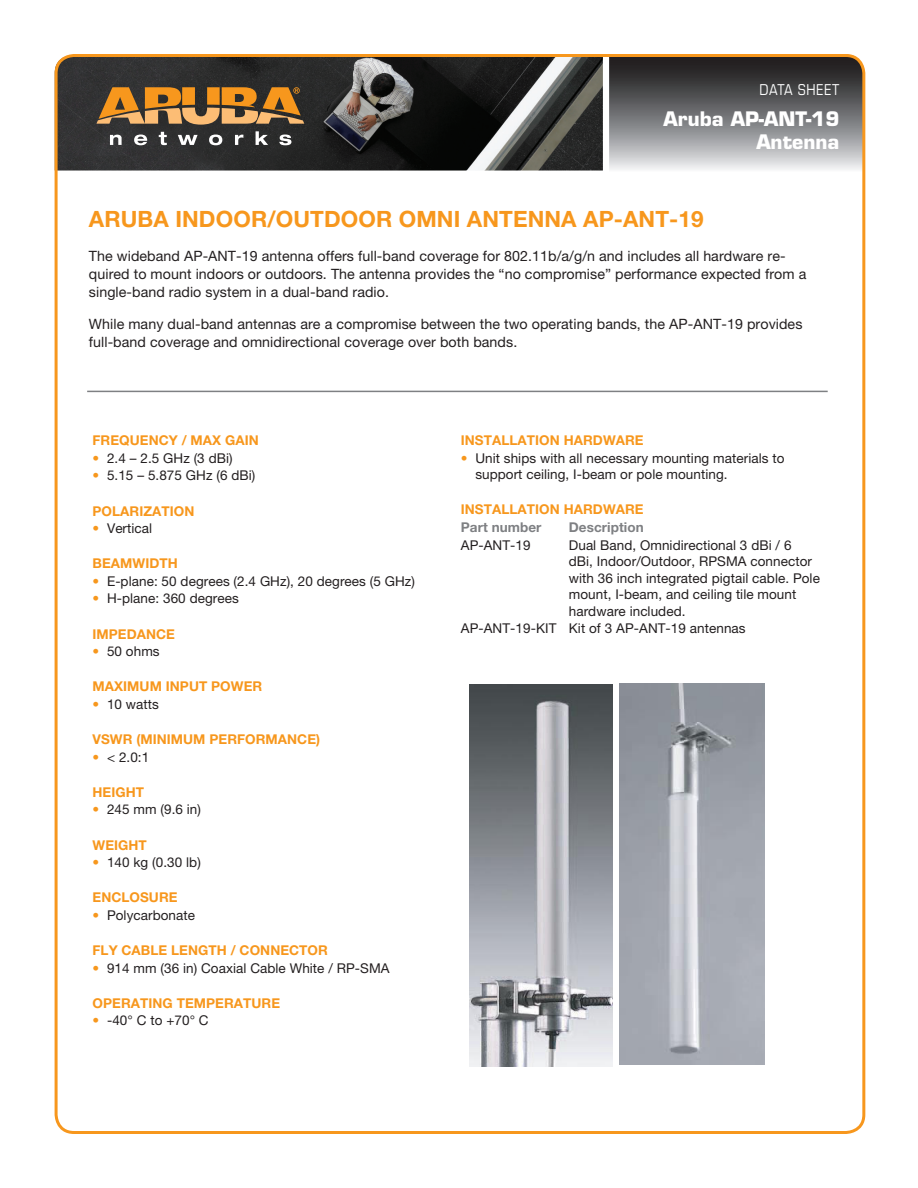
<style>
.page{position:relative;width:918px;height:1188px;background:#fff}
.page>*{position:absolute;margin:0;border:0;box-sizing:border-box;transform-origin:0 0}
.Intro_Paragraph{font:700 22.5px "Helvetica Neue LT Std";letter-spacing:.005em;color:#f7971d}
.t1{font:700 19.5px/22.5px "Eurostile LT Std";color:#fff;text-align:right}
.t2{font:condensed 15px "Eurostile LT Std";letter-spacing:.035em;color:#fff}
.Intro_Paragraph-2{font:14.25px/18px "Helvetica Neue LT Std";letter-spacing:.005em;color:#231f20}
.t3{font:13.5px/16.5px "Helvetica Neue LT Std";letter-spacing:.005em;color:#231f20}
.t4{font:700 13.5px "Helvetica Neue LT Std";letter-spacing:.005em;color:#f7971d}
.t5{font:700 13.5px "Helvetica Neue LT Std";letter-spacing:.005em;color:#7e8083}
.s1{font-weight:700;color:#f7971d}
</style>
<div class="page">
<svg style="left:609px;top:55px;width:255px;height:115px;background:#797776"></svg>
<img style="left:55px;top:55px;width:548px;height:116px">
<svg style="left:96px;top:87px;width:208px;height:38px;background:#a57437"></svg>
<svg style="left:110px;top:135px;width:12px;height:10px"></svg>
<svg style="left:134px;top:135px;width:13px;height:10px"></svg>
<svg style="left:159px;top:132px;width:8px;height:13px"></svg>
<svg style="left:178px;top:135px;width:20px;height:10px"></svg>
<svg style="left:209px;top:135px;width:13px;height:10px"></svg>
<svg style="left:235px;top:135px;width:8px;height:10px"></svg>
<svg style="left:256px;top:131px;width:12px;height:14px"></svg>
<svg style="left:279px;top:135px;width:12px;height:10px"></svg>
<hr style="left:87px;top:391px;width:741px;height:1px;background:#7e8083">
<img style="left:469px;top:684px;width:143px;height:382px">
<img style="left:619px;top:683px;width:146px;height:382px">
<p class="t2" style="left:759px;top:81px;width:81px">DATA SHEET</p>
<p class="t1" style="left:664px;top:108px;width:177px">Aruba AP-ANT-19<br>Antenna</p>
<p class="Intro_Paragraph" style="left:89px;top:205px;width:616px">ARUBA INDOOR/OUTDOOR OMNI ANTENNA AP-ANT-19</p>
<p class="Intro_Paragraph-2" style="left:89px;top:247px;width:719px">The wideband AP-ANT-19 antenna offers full-band coverage for 802.11b/a/g/n and includes all hardware re&shy;quired to mount indoors or outdoors. The antenna provides the “no compromise” performance expected from a single-band radio system in a dual-band radio.</p>
<p class="Intro_Paragraph-2" style="left:89px;top:315px;width:715px">While many dual-band antennas are a compromise between the two operating bands, the AP-ANT-19 provides full-band coverage and omnidirectional coverage over both bands.</p>
<p class="t4" style="left:93px;top:432px;width:168px">FREQUENCY / MAX GAIN</p>
<p class="t3" style="left:93px;top:450px;width:142px"><span class="s1">•</span> 2.4 – 2.5 GHz (3 dBi)</p>
<p class="t3" style="left:93px;top:467px;width:164px"><span class="s1">•</span> 5.15 – 5.875 GHz (6 dBi)</p>
<p class="t4" style="left:93px;top:502px;width:103px">POLARIZATION</p>
<p class="t3" style="left:93px;top:520px;width:61px"><span class="s1">•</span> Vertical</p>
<p class="t4" style="left:93px;top:555px;width:87px">BEAMWIDTH</p>
<p class="t3" style="left:93px;top:573px;width:324px"><span class="s1">•</span> E-plane: 50 degrees (2.4 GHz), 20 degrees (5 GHz)</p>
<p class="t3" style="left:93px;top:590px;width:148px"><span class="s1">•</span> H-plane: 360 degrees</p>
<p class="t4" style="left:93px;top:625px;width:84px">IMPEDANCE</p>
<p class="t3" style="left:93px;top:643px;width:69px"><span class="s1">•</span> 50 ohms</p>
<p class="t4" style="left:93px;top:678px;width:171px">MAXIMUM INPUT POWER</p>
<p class="t3" style="left:93px;top:696px;width:68px"><span class="s1">•</span> 10 watts</p>
<p class="t4" style="left:93px;top:731px;width:229px">VSWR (MINIMUM PERFORMANCE)</p>
<p class="t3" style="left:93px;top:748px;width:58px"><span class="s1">•</span> &lt; 2.0:1</p>
<p class="t4" style="left:93px;top:784px;width:53px">HEIGHT</p>
<p class="t3" style="left:93px;top:801px;width:110px"><span class="s1">•</span> 245 mm (9.6 in)</p>
<p class="t4" style="left:93px;top:836px;width:56px">WEIGHT</p>
<p class="t3" style="left:93px;top:854px;width:110px"><span class="s1">•</span> 140 kg (0.30 lb)</p>
<p class="t4" style="left:93px;top:889px;width:87px">ENCLOSURE</p>
<p class="t3" style="left:93px;top:907px;width:104px"><span class="s1">•</span> Polycarbonate</p>
<p class="t4" style="left:93px;top:942px;width:237px">FLY CABLE LENGTH / CONNECTOR</p>
<p class="t3" style="left:93px;top:959px;width:299px"><span class="s1">•</span> 914 mm (36 in) Coaxial Cable White / RP-SMA</p>
<p class="t4" style="left:93px;top:995px;width:189px">OPERATING TEMPERATURE</p>
<p class="t3" style="left:93px;top:1012px;width:118px"><span class="s1">•</span> -40° C to +70° C</p>
<p class="t4" style="left:461px;top:432px;width:184px">INSTALLATION HARDWARE</p>
<p class="t3" style="left:475px;top:450px;width:311px;text-indent:-14px"><span class="s1">•</span> Unit ships with all necessary mounting materials to support ceiling, I-beam or pole mounting.</p>
<p class="t4" style="left:461px;top:501px;width:184px">INSTALLATION HARDWARE</p>
<p class="t5" style="left:461px;top:519px;width:82px">Part number</p>
<p class="t5" style="left:569px;top:519px;width:76px">Description</p>
<p class="t3" style="left:461px;top:536px;width:71px">AP-ANT-19</p>
<p class="t3" style="left:569px;top:536px;width:253px">Dual Band, Omnidirectional 3 dBi / 6<br>dBi, Indoor/Outdoor, RPSMA connector with 36 inch integrated pigtail cable. Pole mount, I-beam, and ceiling tile mount hardware included.</p>
<p class="t3" style="left:461px;top:620px;width:286px">AP-ANT-19-KIT Kit of 3 AP-ANT-19 antennas</p>
</div>
